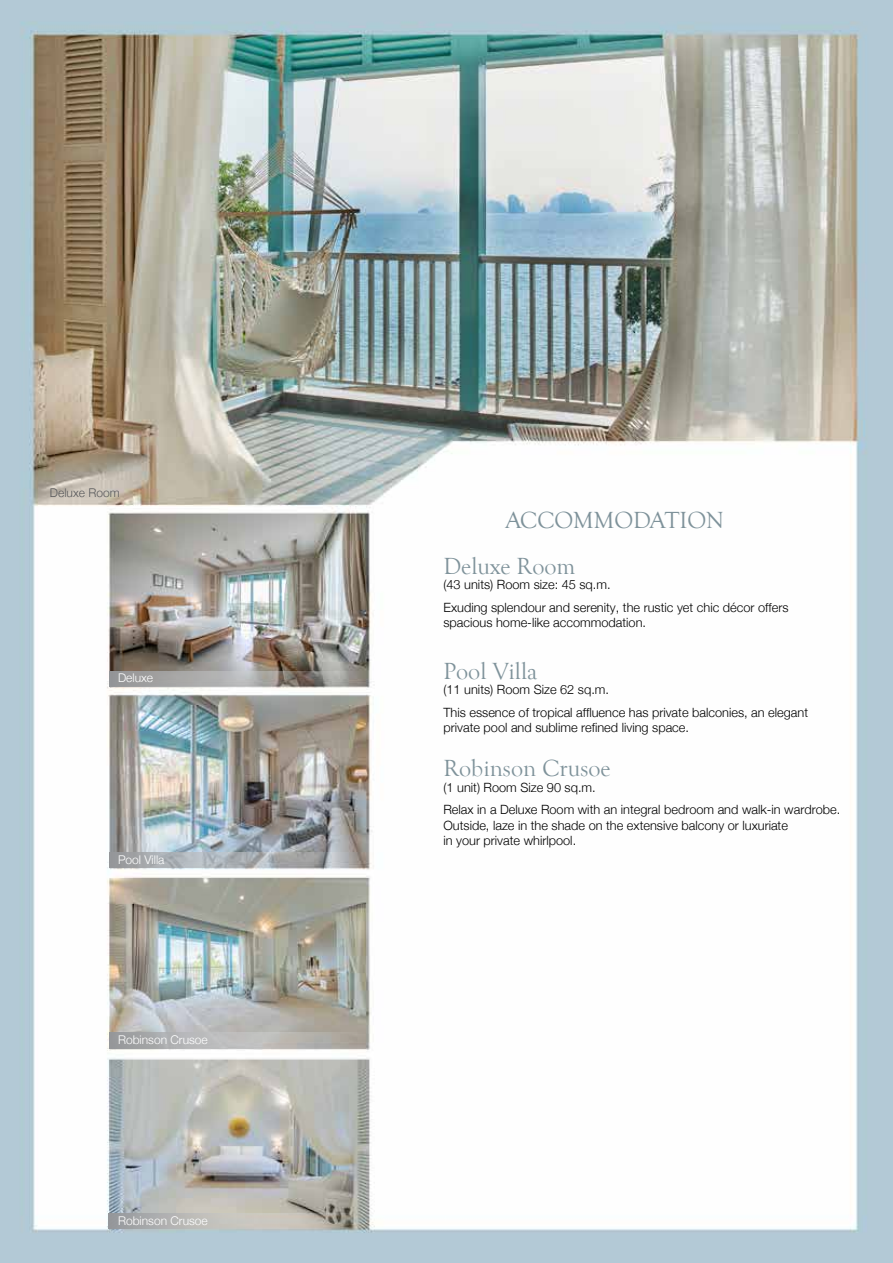
<style>
.page{position:relative;width:893px;height:1263px;background:#fff}
.page>*{position:absolute;margin:0;border:0;box-sizing:border-box;transform-origin:0 0}
.t1{font:24px "Goudy Old Style T";color:#7e929a}
.t2{font:300 12.75px/22.8px "Helvetica Neue";color:#000}
.t3{font:300 12px "Helvetica Neue";color:#fff}
.t4{font:300 12px "Helvetica Neue";color:#58595b}
</style>
<div class="page">
<img style="left:0;top:0;width:893px;height:1263px">
<svg style="left:110px;top:671px;width:258px;height:15px;background:#9d9b98"></svg>
<svg style="left:110px;top:852px;width:258px;height:15px;background:#a7aaad"></svg>
<svg style="left:110px;top:1033px;width:258px;height:15px;background:#b1b0ae"></svg>
<svg style="left:109px;top:1213px;width:258px;height:16px;background:#b4b2ad"></svg>
<p class="t4" style="left:50px;top:485px;width:71px">Deluxe Room</p>
<p class="t3" style="left:118px;top:671px;width:37px">Deluxe</p>
<p class="t3" style="left:118px;top:852px;width:48px">Pool Villa</p>
<p class="t3" style="left:118px;top:1032px;width:91px">Robinson Crusoe</p>
<p class="t3" style="left:118px;top:1213px;width:91px">Robinson Crusoe</p>
<h1 class="t1" style="left:505px;top:507px;width:220px">ACCOMMODATION</h1>
<h1 class="t1" style="left:443px;top:553px;width:133px">Deluxe Room</h1>
<p class="t2" style="left:443px;top:573px;width:347px">(43 units) Room size: 45 sq.m.<br>Exuding splendour and serenity, the rustic yet chic décor offers</p>
<p class="t2" style="left:443px;top:611px;width:204px">spacious home-like accommodation.</p>
<h1 class="t1" style="left:443px;top:658px;width:95px">Pool Villa</h1>
<p class="t2" style="left:443px;top:678px;width:366px">(11 units) Room Size 62 sq.m.<br>This essence of tropical affluence has private balconies, an elegant</p>
<p class="t2" style="left:443px;top:716px;width:247px">private pool and sublime refined living space.</p>
<h1 class="t1" style="left:443px;top:755px;width:169px">Robinson Crusoe</h1>
<p class="t2" style="left:443px;top:775px;width:398px">(1 unit) Room Size 90 sq.m.<br>Relax in a Deluxe Room with an integral bedroom and walk-in wardrobe.</p>
<p class="t2" style="left:443px;top:817px;width:346px;line-height:15.3px">Outside, laze in the shade on the extensive balcony or luxuriate in your private whirlpool.</p>
</div>
